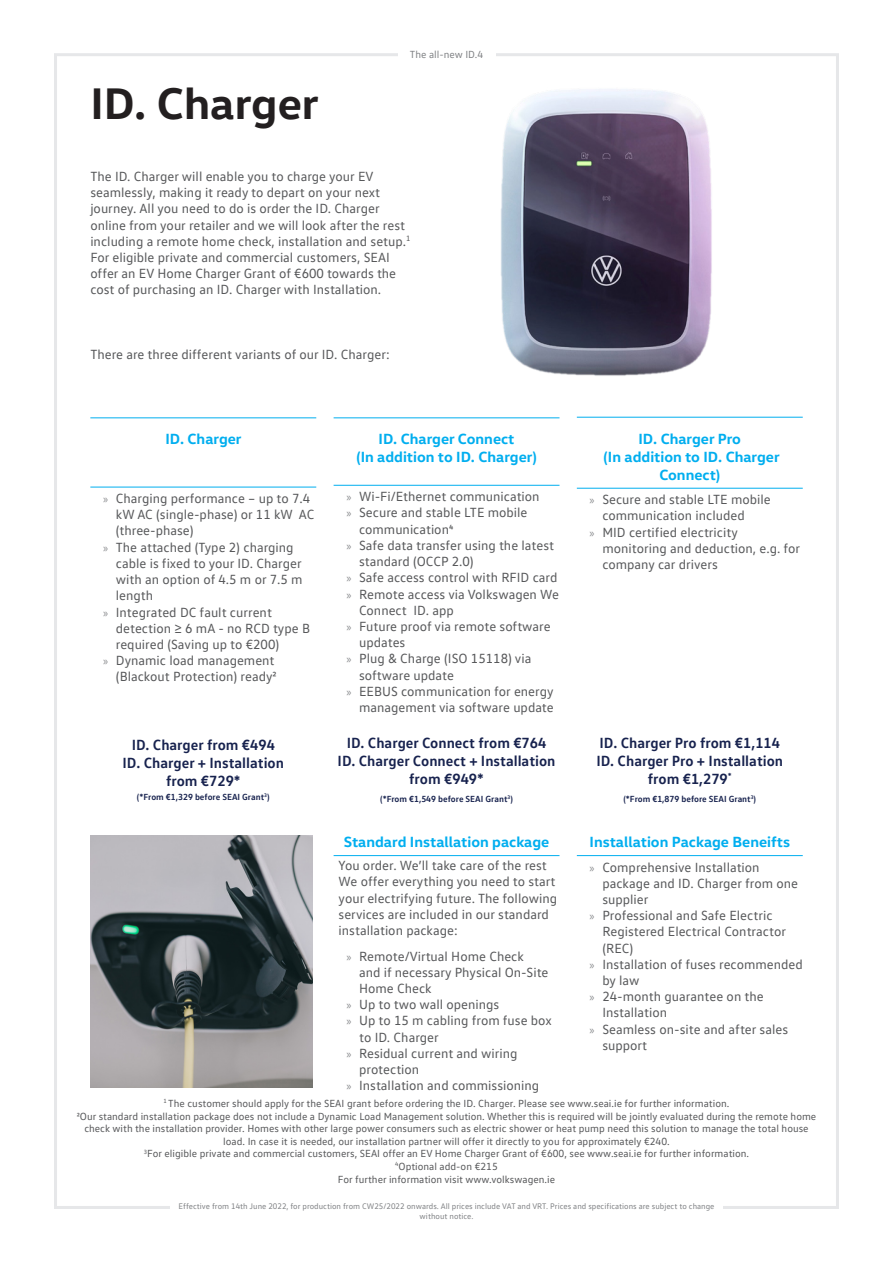
<style>
.page{position:relative;width:893px;height:1263px;background:#fff}
.page>*{position:absolute;margin:0;border:0;box-sizing:border-box;transform-origin:0 0}
.Page_heading{font:700 45px "VW Head";color:#231f20}
.t1{font:700 15px/18px "VW Text";color:#17224e;text-align:center}
.List_headings_-_spac{font:700 15px/18px "VW Head";color:#00aeef;text-align:center}
.t2{font:13.5px/16.2px "VW Text";color:#57585a}
.t3{font:10.5px/12.6px "VW Text";color:#57585a;text-align:center}
.t4{font:10.5px "VW Text";color:#808285}
.t5{font:700 9px "VW Text";color:#17224e}
.t6{font:8.25px/9.9px "VW Text";color:#808285;text-align:center}
.s1{font-family:"Myriad Pro";font-size:12px;color:#87898c}
</style>
<div class="page">
<hr style="left:90px;top:418px;width:226px;height:1px;background:#00aeef">
<hr style="left:90px;top:487px;width:226px;height:1px;background:#00aeef">
<hr style="left:334px;top:418px;width:225px;height:1px;background:#00aeef">
<hr style="left:334px;top:485px;width:225px;height:1px;background:#00aeef">
<hr style="left:577px;top:417px;width:226px;height:1px;background:#00aeef">
<hr style="left:577px;top:488px;width:226px;height:1px;background:#00aeef">
<img style="left:501px;top:89px;width:211px;height:287px">
<hr style="left:577px;top:855px;width:226px;height:1px;background:#00aeef">
<img style="left:90px;top:835px;width:223px;height:252px">
<hr style="left:334px;top:855px;width:225px;height:1px;background:#00aeef">
<p class="Page_heading" style="left:90px;top:75px;width:230px">ID. Charger</p>
<p class="t4" style="left:410px;top:47px;width:75px">The all-new ID.4</p>
<p class="t2" style="left:90px;top:168px;width:285px">The ID. Charger will enable you to charge your EV</p>
<p class="t2" style="left:90px;top:184px;width:322px">seamlessly, making it ready to depart on your next journey. All you need to do is order the ID. Charger online from your retailer and we will look after the rest including a remote home check, installation and setup.<sup>1<br></sup>For eligible private and commercial customers, SEAI offer an EV Home Charger Grant of €600 towards the cost of purchasing an ID. Charger with Installation.</p>
<p class="t2" style="left:90px;top:346px;width:301px">There are three different variants of our ID. Charger:</p>
<p class="List_headings_-_spac" style="left:165px;top:429px;width:78px">ID. Charger</p>
<p class="t2" style="left:116px;top:490px;width:200px;text-indent:-13px"><span class="s1">»</span> Charging performance – up to 7.4 kW AC (single-phase) or 11 kW AC (three-phase)</p>
<p class="t2" style="left:116px;top:539px;width:188px;text-indent:-13px"><span class="s1">»</span> The attached (Type 2) charging cable is fixed to your ID. Charger with an option of 4.5 m or 7.5 m length</p>
<p class="t2" style="left:116px;top:603px;width:196px;text-indent:-13px"><span class="s1">»</span> Integrated DC fault current detection ≥ 6 mA - no RCD type B required (Saving up to €200)</p>
<p class="t2" style="left:103px;top:652px;width:175px;text-align:right"><span class="s1">»</span> Dynamic load management (Blackout Protection) ready2</p>
<p class="List_headings_-_spac" style="left:356px;top:429px;width:182px">ID. Charger Connect<br>(In addition to ID. Charger)</p>
<p class="t2" style="left:346px;top:488px;width:195px"><span class="s1">»</span> Wi-Fi/Ethernet communication</p>
<p class="t2" style="left:359px;top:504px;width:170px;text-indent:-13px"><span class="s1">»</span> Secure and stable LTE mobile communication4</p>
<p class="t2" style="left:359px;top:537px;width:196px;text-indent:-13px"><span class="s1">»</span> Safe data transfer using the latest standard (OCCP 2.0)</p>
<p class="t2" style="left:346px;top:569px;width:213px"><span class="s1">»</span> Safe access control with RFID card</p>
<p class="t2" style="left:359px;top:585px;width:201px;text-indent:-13px"><span class="s1">»</span> Remote access via Volkswagen We<br>Connect ID. app</p>
<p class="t2" style="left:359px;top:618px;width:193px;text-indent:-13px"><span class="s1">»</span> Future proof via remote software updates</p>
<p class="t2" style="left:359px;top:650px;width:174px;text-indent:-13px"><span class="s1">»</span> Plug &amp; Charge (ISO 15118) via software update</p>
<p class="t2" style="left:346px;top:683px;width:209px;text-align:right"><span class="s1">»</span> EEBUS communication for energy management via software update</p>
<p class="List_headings_-_spac" style="left:604px;top:429px;width:178px">ID. Charger Pro<br>(In addition to ID. Charger<br>Connect)</p>
<p class="t2" style="left:602px;top:491px;width:170px;text-indent:-13px"><span class="s1">»</span> Secure and stable LTE mobile communication included</p>
<p class="t2" style="left:602px;top:523px;width:199px;text-indent:-13px"><span class="s1">»</span> MID certified electricity monitoring and deduction, e.g. for company car drivers</p>
<p class="t1" style="left:132px;top:735px;width:145px">ID. Charger from €494</p>
<p class="t1" style="left:123px;top:753px;width:163px">ID. Charger + Installation</p>
<p class="t1" style="left:166px;top:771px;width:76px">from €729*</p>
<p class="t5" style="left:137px;top:791px;width:134px">(*From €1,329 before SEAI Grant<sup>3</sup>)</p>
<p class="t1" style="left:347px;top:733px;width:201px">ID. Charger Connect from €764</p>
<p class="t1" style="left:338px;top:751px;width:219px">ID. Charger Connect + Installation from €949*</p>
<p class="t5" style="left:380px;top:793px;width:134px">(*From €1,549 before SEAI Grant<sup>3</sup>)</p>
<p class="t1" style="left:599px;top:733px;width:182px">ID. Charger Pro from €1,114</p>
<p class="t1" style="left:596px;top:751px;width:188px">ID. Charger Pro + Installation</p>
<p class="t1" style="left:648px;top:769px;width:85px">from €1,279<sup>*</sup></p>
<p class="t5" style="left:623px;top:793px;width:134px">(*From €1,879 before SEAI Grant<sup>3</sup>)</p>
<p class="List_headings_-_spac" style="left:344px;top:832px;width:207px">Standard Installation package</p>
<p class="t2" style="left:339px;top:857px;width:210px">You order. We’ll take care of the rest</p>
<p class="t2" style="left:339px;top:873px;width:220px">We offer everything you need to start your electrifying future. The following services are included in our standard installation package:</p>
<p class="t2" style="left:359px;top:947px;width:191px;text-indent:-13px"><span class="s1">»</span> Remote/Virtual Home Check and if necessary Physical On-Site<br>Home Check</p>
<p class="t2" style="left:346px;top:996px;width:155px"><span class="s1">»</span> Up to two wall openings</p>
<p class="t2" style="left:359px;top:1012px;width:194px;text-indent:-13px"><span class="s1">»</span> Up to 15 m cabling from fuse box to ID. Charger</p>
<p class="t2" style="left:359px;top:1045px;width:160px;text-indent:-13px"><span class="s1">»</span> Residual current and wiring protection</p>
<p class="t2" style="left:346px;top:1077px;width:194px"><span class="s1">»</span> Installation and commissioning</p>
<p class="List_headings_-_spac" style="left:590px;top:832px;width:202px">Installation Package Beneifts</p>
<p class="t2" style="left:602px;top:858px;width:197px;text-indent:-13px"><span class="s1">»</span> Comprehensive Installation package and ID. Charger from one supplier</p>
<p class="t2" style="left:602px;top:907px;width:185px;text-indent:-13px"><span class="s1">»</span> Professional and Safe Electric<br>Registered Electrical Contractor (REC)</p>
<p class="t2" style="left:602px;top:956px;width:202px;text-indent:-13px"><span class="s1">»</span> Installation of fuses recommended by law</p>
<p class="t2" style="left:602px;top:988px;width:163px;text-indent:-13px"><span class="s1">»</span> 24-month guarantee on the<br>Installation</p>
<p class="t2" style="left:602px;top:1020px;width:187px;text-indent:-13px"><span class="s1">»</span> Seamless on-site and after sales support</p>
<p class="t3" style="left:164px;top:1097px;width:567px"><sup>1</sup> The customer should apply for the SEAI grant before ordering the ID. Charger. Please see www.seai.ie for further information.</p>
<p class="t3" style="left:77px;top:1109px;width:741px">2Our standard installation package does not include a Dynamic Load Management solution. Whether this is required will be jointly evaluated during the remote home check with the installation provider. Homes with other large power consumers such as electric shower or heat pump need this solution to manage the total house load. In case it is needed, our installation partner will offer it directly to you for approximately €240.</p>
<p class="t3" style="left:144px;top:1147px;width:607px"><sup>3</sup>For eligible private and commercial customers, SEAI offer an EV Home Charger Grant of €600, see www.seai.ie for further information.</p>
<p class="t3" style="left:395px;top:1160px;width:104px"><sup>4</sup>Optional add-on €215</p>
<p class="t3" style="left:338px;top:1172px;width:219px">For further information visit www.volkswagen.ie</p>
<p class="t6" style="left:179px;top:1201px;width:537px">Effective from 14th June 2022, for production from CW25/2022 onwards. All prices include VAT and VRT. Prices and specifications are subject to change without notice.</p>
</div>
